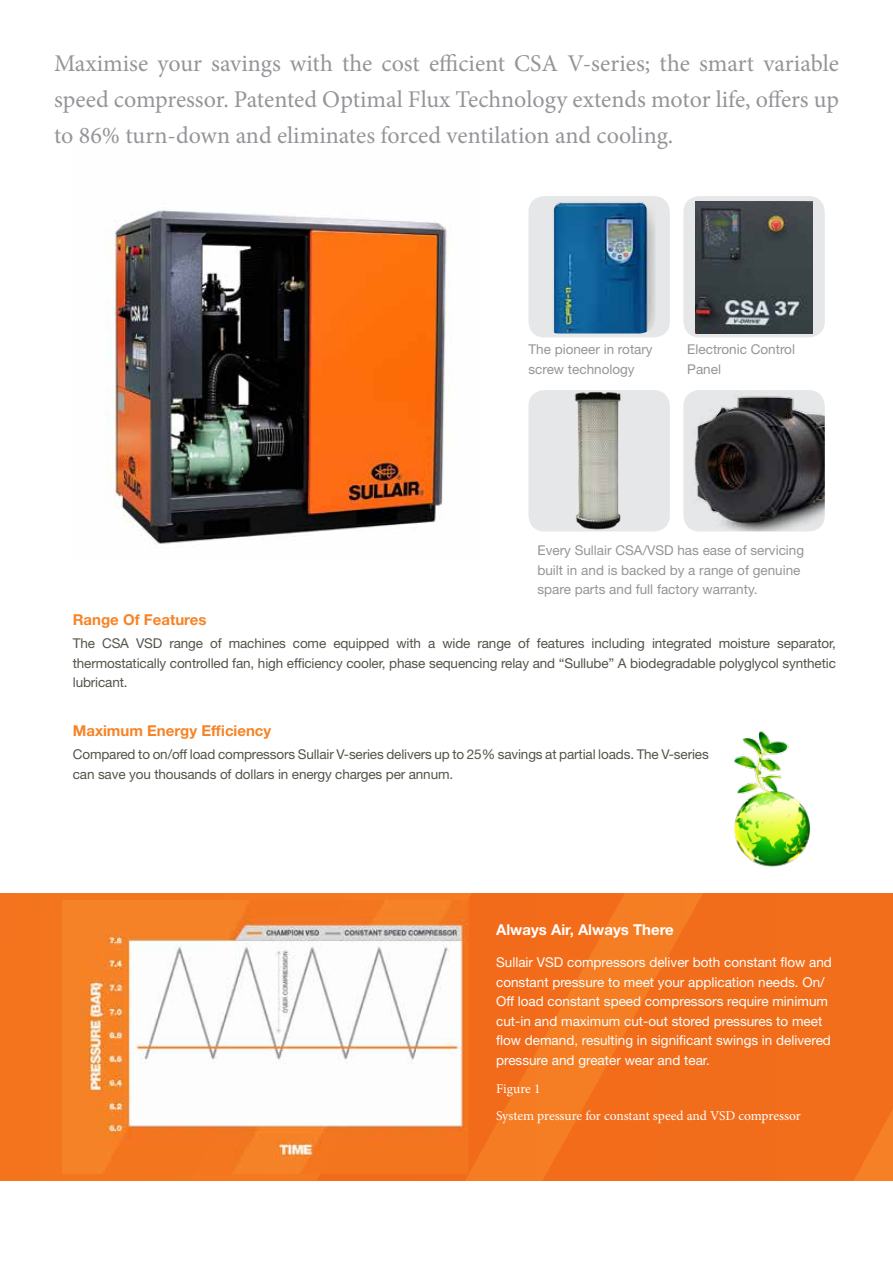
<style>
.page{position:relative;width:893px;height:1263px;background:#fff}
.page>*{position:absolute;margin:0;border:0;box-sizing:border-box;transform-origin:0 0}
.t1{font:24px/36px "Minion Pro";color:#939598;text-align:justify}
.t2{font:700 15px "Helvetica Neue LT Std";color:#f58427}
.t3{font:700 15px "Helvetica Neue LT Std";color:#fff}
.t4{font:13.5px/19.5px "Helvetica Neue LT Std";letter-spacing:-.01em;color:#54534a}
.t5{font:13.5px/19.5px "Helvetica Neue LT Std";color:#fff}
.t6{font:13.5px/19.5px "Helvetica Neue LT Std";color:#939598}
.t7{font:13.5px/27.8px "Minion Pro";letter-spacing:-.005em;color:#fff}
</style>
<div class="page">
<div style="left:685px;top:893px;width:208px;height:288px;background:#f26e1b"></div>
<svg style="left:406px;top:893px;width:279px;height:288px;background:#f3711d"></svg>
<div style="left:23px;top:893px;width:383px;height:288px;background:#f3751d"></div>
<div style="left:0;top:893px;width:23px;height:288px;background:#f3741d"></div>
<img style="left:106px;top:210px;width:345px;height:335px">
<div style="left:528px;top:390px;width:142px;height:141px;background:#e6e7e8;border-radius:16px"></div>
<img style="left:575px;top:392px;width:46px;height:138px">
<div style="left:683px;top:196px;width:142px;height:141px;background:#e6e7e8;border-radius:16px"></div>
<div style="left:528px;top:196px;width:142px;height:141px;background:#e6e7e8;border-radius:16px"></div>
<img style="left:667px;top:391px;width:158px;height:140px">
<img style="left:696px;top:201px;width:116px;height:132px">
<img style="left:709px;top:731px;width:127px;height:163px">
<img style="left:553px;top:202px;width:102px;height:131px">
<img style="left:62px;top:900px;width:406px;height:274px">
<h1 class="t1" style="left:54px;top:46px;width:786px">Maximise your savings with the cost efficient CSA V-series; the smart variable speed compressor. Patented Optimal Flux Technology extends motor life, offers up to 86% turn-down and eliminates forced ventilation and cooling.</h1>
<p class="t6" style="left:528px;top:339px;width:126px">The pioneer in rotary screw technology</p>
<p class="t6" style="left:687px;top:339px;width:109px">Electronic Control<br>Panel</p>
<p class="t6" style="left:537px;top:541px;width:268px">Every Sullair CSA/VSD has ease of servicing built in and is backed by a range of genuine spare parts and full factory warranty.</p>
<p class="t2" style="left:73px;top:610px;width:135px">Range Of Features</p>
<p class="t4" style="left:73px;top:634px;width:765px;text-align:justify">The CSA VSD range of machines come equipped with a wide range of features including integrated moisture separator, thermostatically controlled fan, high efficiency cooler, phase sequencing relay and “Sullube” A biodegradable polyglycol synthetic lubricant.</p>
<p class="t2" style="left:73px;top:721px;width:200px">Maximum Energy Efficiency</p>
<p class="t4" style="left:73px;top:745px;width:637px">Compared to on/off load compressors Sullair V-series delivers up to 25% savings at partial loads. The V-series can save you thousands of dollars in energy charges per annum.</p>
<p class="t3" style="left:496px;top:920px;width:179px">Always Air, Always There</p>
<p class="t5" style="left:496px;top:953px;width:337px">Sullair VSD compressors deliver both constant flow and constant pressure to meet your application needs. On/ Off load constant speed compressors require minimum cut-in and maximum cut-out stored pressures to meet flow demand, resulting in significant swings in delivered pressure and greater wear and tear.</p>
<p class="t7" style="left:496px;top:1074px;width:306px">Figure 1<br>System pressure for constant speed and VSD compressor</p>
</div>
